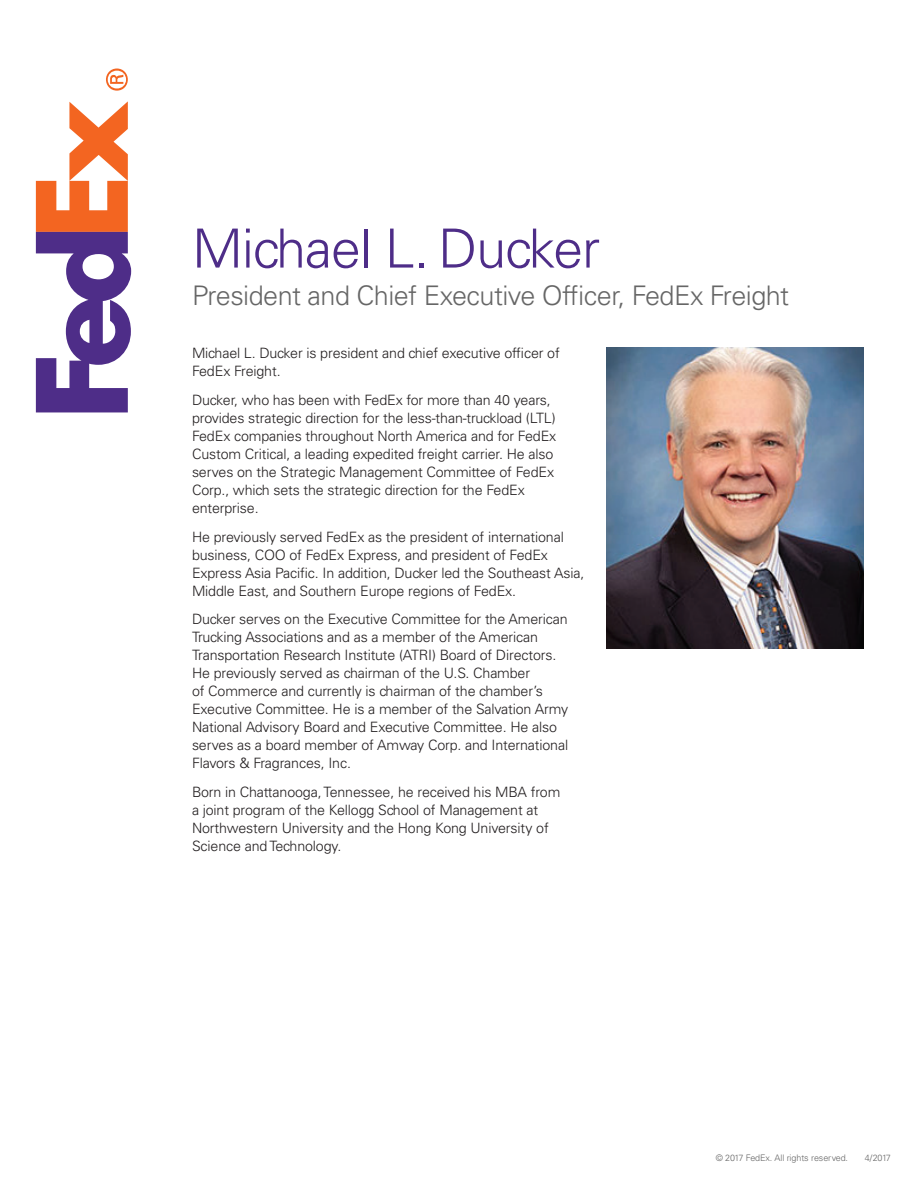
<style>
.page{position:relative;width:918px;height:1188px;background:#fff}
.page>*{position:absolute;margin:0;border:0;box-sizing:border-box;transform-origin:0 0}
.t1{font:300 54px "Univers LT Std";letter-spacing:-.02em;color:#4e2d88}
.t2{font:300 27px "Univers LT Std";letter-spacing:-.02em;color:#666}
.t3{font:300 14.25px/18px "Univers LT Std";letter-spacing:-.01em;color:#231f20}
.t4{font:300 9px "Univers LT Std";letter-spacing:-.01em;color:#666}
</style>
<div class="page">
<svg style="left:106px;top:69px;width:22px;height:22px"></svg>
<svg style="left:36px;top:101px;width:95px;height:311px"></svg>
<img style="left:606px;top:348px;width:258px;height:301px">
<h1 class="t1" style="left:192px;top:216px;width:410px">Michael L. Ducker</h1>
<h2 class="t2" style="left:192px;top:279px;width:599px">President and Chief Executive Officer, FedEx Freight</h2>
<p class="t3" style="left:192px;top:344px;width:369px">Michael L. Ducker is president and chief executive officer of<br>FedEx Freight.</p>
<p class="t3" style="left:192px;top:391px;width:366px">Ducker, who has been with FedEx for more than 40 years, provides strategic direction for the less-than-truckload (LTL)<br>FedEx companies throughout North America and for FedEx Custom Critical, a leading expedited freight carrier. He also serves on the Strategic Management Committee of FedEx Corp., which sets the strategic direction for the FedEx enterprise.</p>
<p class="t3" style="left:192px;top:528px;width:394px">He previously served FedEx as the president of international business, COO of FedEx Express, and president of FedEx Express Asia Pacific. In addition, Ducker led the Southeast Asia, Middle East, and Southern Europe regions of FedEx.</p>
<p class="t3" style="left:192px;top:610px;width:378px">Ducker serves on the Executive Committee for the American Trucking Associations and as a member of the American Transportation Research Institute (ATRI) Board of Directors.<br>He previously served as chairman of the U.S. Chamber<br>of Commerce and currently is chairman of the chamber’s Executive Committee. He is a member of the Salvation Army National Advisory Board and Executive Committee. He also serves as a board member of Amway Corp. and International Flavors &amp; Fragrances, Inc.</p>
<p class="t3" style="left:192px;top:783px;width:370px">Born in Chattanooga, Tennessee, he received his MBA from a joint program of the Kellogg School of Management at Northwestern University and the Hong Kong University of Science and Technology.</p>
<p class="t4" style="left:716px;top:1152px;width:134px">© 2017 FedEx. All rights reserved.</p>
<p class="t4" style="left:865px;top:1152px;width:28px">4/2017</p>
</div>
